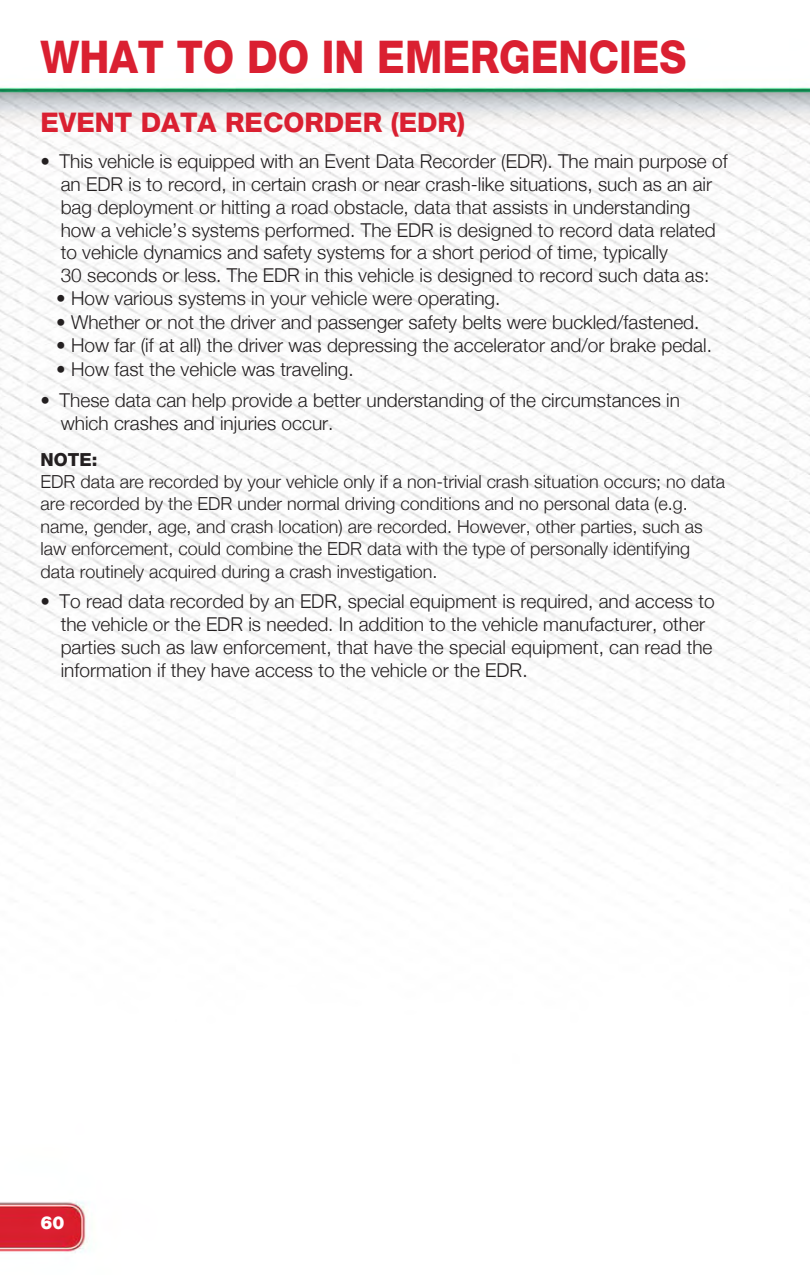
<style>
.page{position:relative;width:810px;height:1275px;background:#fff}
.page>*{position:absolute;margin:0;border:0;box-sizing:border-box;transform-origin:0 0}
.t1{font:45px "ABART Hheavy";color:#da2031;scale:.9 1}
.t2{font:27px "ABART Hheavy";color:#da2031}
.t3{font:19.12px/22.9px "ABART Hlight";color:#231f20}
.t4{font:18px/22.5px "ABART Hlight";color:#231f20}
.t5{font:18px "ABART Hheavy";color:#231f20}
.t6{font:18px "ABART Hblack";color:#fff}
</style>
<div class="page">
<img style="left:0;top:86px;width:810px;height:1167px">
<h1 class="t1" style="left:40px;top:30px;width:719px">WHAT TO DO IN EMERGENCIES</h1>
<h2 class="t2" style="left:40px;top:107px;width:426px">EVENT DATA RECORDER (EDR)</h2>
<p class="t3" style="left:61px;top:149px;width:668px;text-indent:-20px">• This vehicle is equipped with an Event Data Recorder (EDR). The main purpose of an EDR is to record, in certain crash or near crash-like situations, such as an air bag deployment or hitting a road obstacle, data that assists in understanding how a vehicle’s systems performed. The EDR is designed to record data related to vehicle dynamics and safety systems for a short period of time, typically<br>30 seconds or less. The EDR in this vehicle is designed to record such data as:</p>
<p class="t3" style="left:56px;top:287px;width:446px">• How various systems in your vehicle were operating.</p>
<p class="t3" style="left:56px;top:310px;width:645px">• Whether or not the driver and passenger safety belts were buckled/fastened.</p>
<p class="t3" style="left:56px;top:334px;width:657px">• How far (if at all) the driver was depressing the accelerator and/or brake pedal.</p>
<p class="t3" style="left:56px;top:357px;width:299px">• How fast the vehicle was traveling.</p>
<p class="t3" style="left:61px;top:389px;width:621px;text-indent:-20px">• These data can help provide a better understanding of the circumstances in which crashes and injuries occur.</p>
<p class="t5" style="left:40px;top:448px;width:58px">NOTE:</p>
<p class="t4" style="left:40px;top:470px;width:686px">EDR data are recorded by your vehicle only if a non-trivial crash situation occurs; no data are recorded by the EDR under normal driving conditions and no personal data (e.g. name, gender, age, and crash location) are recorded. However, other parties, such as law enforcement, could combine the EDR data with the type of personally identifying data routinely acquired during a crash investigation.</p>
<p class="t3" style="left:61px;top:589px;width:655px;text-indent:-20px">• To read data recorded by an EDR, special equipment is required, and access to the vehicle or the EDR is needed. In addition to the vehicle manufacturer, other parties such as law enforcement, that have the special equipment, can read the information if they have access to the vehicle or the EDR.</p>
<p class="t6" style="left:40px;top:1211px;width:25px">60</p>
</div>
